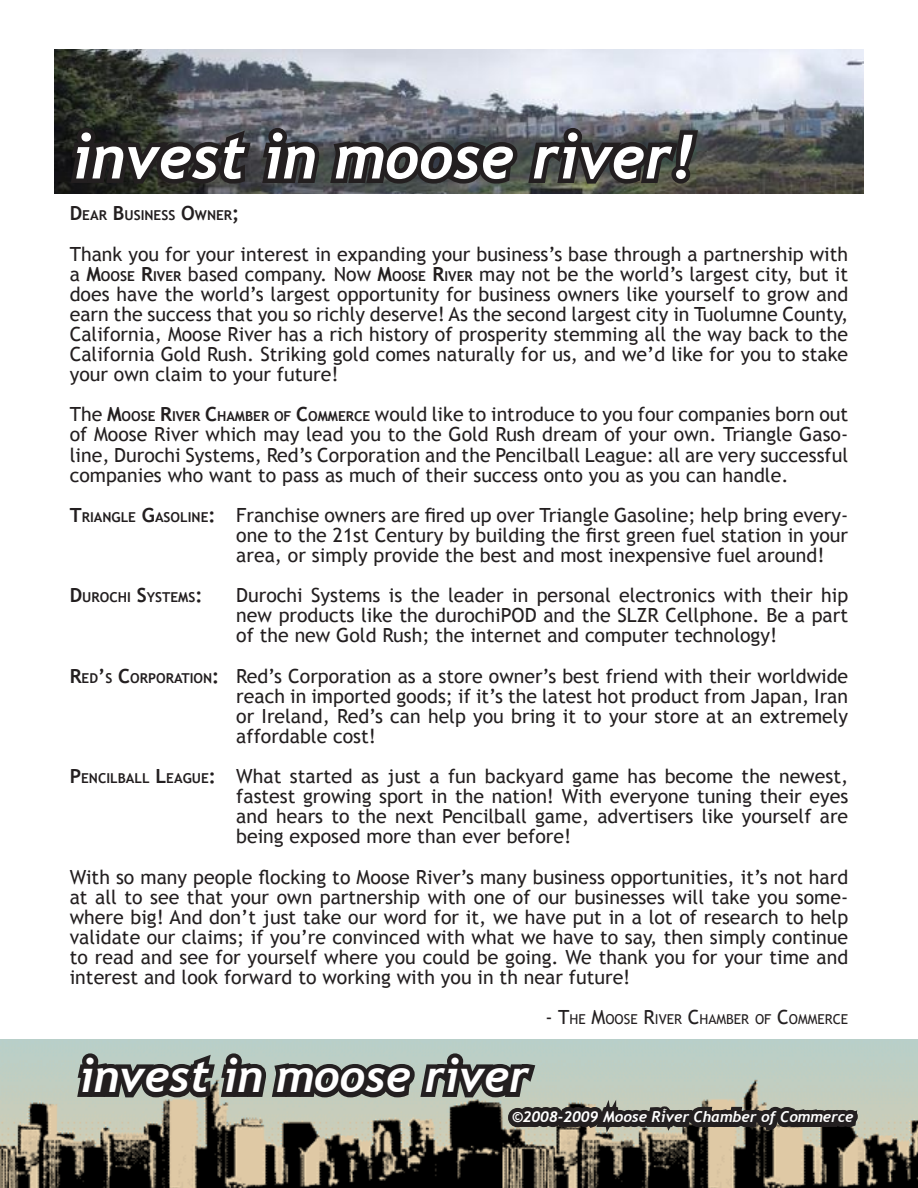
<style>
.page{position:relative;width:918px;height:1188px;background:#fff}
.page>*{position:absolute;margin:0;border:0;box-sizing:border-box;transform-origin:0 0}
.t1{font:italic 700 60px "Trebuchet";color:#fff}
.t2{font:italic 700 45px "Trebuchet";color:#fff}
.Indented_1{font:19.5px/20.1px "Trebuchet MS";color:#231f20;text-align:justify}
.t3{font:italic 700 15px "Trebuchet";color:#fff}
.Indented_1-2{font:700 13.65px "Trebuchet MS";color:#231f20}
.t4{font:13.65px "Trebuchet MS";color:#231f20}
.s1{font-size:19.5px}
.s2{font-weight:700}
.s3{font-weight:700;font-size:13.65px}
.s4{font-weight:400;font-size:19.5px}
</style>
<div class="page">
<img style="left:0;top:1040px;width:918px;height:148px">
<svg style="left:72px;top:1039px;width:793px;height:149px;background:#7a7c71"></svg>
<img style="left:54px;top:50px;width:810px;height:143px">
<svg style="left:65px;top:120px;width:638px;height:71px;background:#3c3c3d"></svg>
<p class="t1" style="left:72px;top:121px;width:623px">invest in moose river!</p>
<p class="Indented_1-2" style="left:70px;top:207px;width:171px"><span class="s1">D</span>EAR <span class="s1">B</span>USINESS <span class="s1">O</span>WNER<span class="s1">;</span></p>
<p class="Indented_1" style="left:70px;top:244px;width:780px">Thank you for your interest in expanding your business’s base through a partnership with a <span class="s2">M</span><span class="s3">OOSE</span> <span class="s2">R</span><span class="s3">IVER</span> based company. Now <span class="s2">M</span><span class="s3">OOSE</span> <span class="s2">R</span><span class="s3">IVER</span> may not be the world’s largest city, but it does have the world’s largest opportunity for business owners like yourself to grow and earn the success that you so richly deserve! As the second largest city in Tuolumne County, California, Moose River has a rich history of prosperity stemming all the way back to the California Gold Rush. Striking gold comes naturally for us, and we’d like for you to stake your own claim to your future!</p>
<p class="Indented_1-2" style="left:70px;top:408px;width:250px"><span class="s4">The</span> <span class="s1">M</span>OOSE <span class="s1">R</span>IVER <span class="s1">C</span>HAMBER OF <span class="s1">C</span>OMM</p>
<p class="Indented_1" style="left:70px;top:405px;width:780px;text-indent:268px"><span class="s3">ERCE</span> would like to introduce to you four companies born out of Moose River which may lead you to the Gold Rush dream of your own. Triangle Gaso&shy;line, Durochi Systems, Red’s Corporation and the Pencilball League: all are very successful companies who want to pass as much of their success onto you as you can handle.</p>
<p class="Indented_1" style="left:236px;top:505px;width:613px;text-indent:-166px"><span class="s2">T</span><span class="s3">RIANGLE</span> <span class="s2">G</span><span class="s3">ASOLINE</span><span class="s2">:</span> Franchise owners are fired up over Triangle Gasoline; help bring every&shy;one to the 21st Century by building the first green fuel station in your area, or simply provide the best and most inexpensive fuel around!</p>
<p class="Indented_1-2" style="left:70px;top:589px;width:134px"><span class="s1">D</span>UROCHI <span class="s1">S</span>YSTEMS<span class="s1">:</span></p>
<p class="Indented_1" style="left:236px;top:586px;width:613px">Durochi Systems is the leader in personal electronics with their hip new products like the durochiPOD and the SLZR Cellphone. Be a part of the new Gold Rush; the internet and computer technology!</p>
<p class="Indented_1" style="left:236px;top:666px;width:613px;text-indent:-166px"><span class="s2">R</span><span class="s3">ED</span><span class="s2">’</span><span class="s3">S</span> <span class="s2">C</span><span class="s3">ORPORATION</span><span class="s2">:</span> Red’s Corporation as a store owner’s best friend with their worldwide reach in imported goods; if it’s the latest hot product from Japan, Iran or Ireland, Red’s can help you bring it to your store at an extremely affordable cost!</p>
<p class="Indented_1" style="left:236px;top:766px;width:613px;text-indent:-166px"><span class="s2">P</span> <span class="s3">ENCILBALL</span> <span class="s2">L</span><span class="s3">EAGUE</span><span class="s2">:</span> What started as just a fun backyard game has become the newest, fastest growing sport in the nation! With everyone tuning their eyes and hears to the next Pencilball game, advertisers like yourself are being exposed more than ever before!</p>
<p class="Indented_1" style="left:70px;top:867px;width:780px">With so many people flocking to Moose River’s many business opportunities, it’s not hard at all to see that your own partnership with one of our businesses will take you some&shy;where big! And don’t just take our word for it, we have put in a lot of research to help validate our claims; if you’re convinced with what we have to say, then simply continue to read and see for yourself where you could be going. We thank you for your time and interest and look forward to working with you in th near future!</p>
<p class="t4" style="left:545px;top:1012px;width:304px"><span class="s1">- T</span>HE <span class="s1">M</span>OOSE <span class="s1">R</span>IVER <span class="s1">C</span>HAMBER OF <span class="s1">C</span>OMMERCE</p>
<p class="t2" style="left:80px;top:1049px;width:451px">invest in moose river</p>
<p class="t3" style="left:512px;top:1108px;width:343px">©2008-2009 Moose River Chamber of Commerce</p>
</div>
